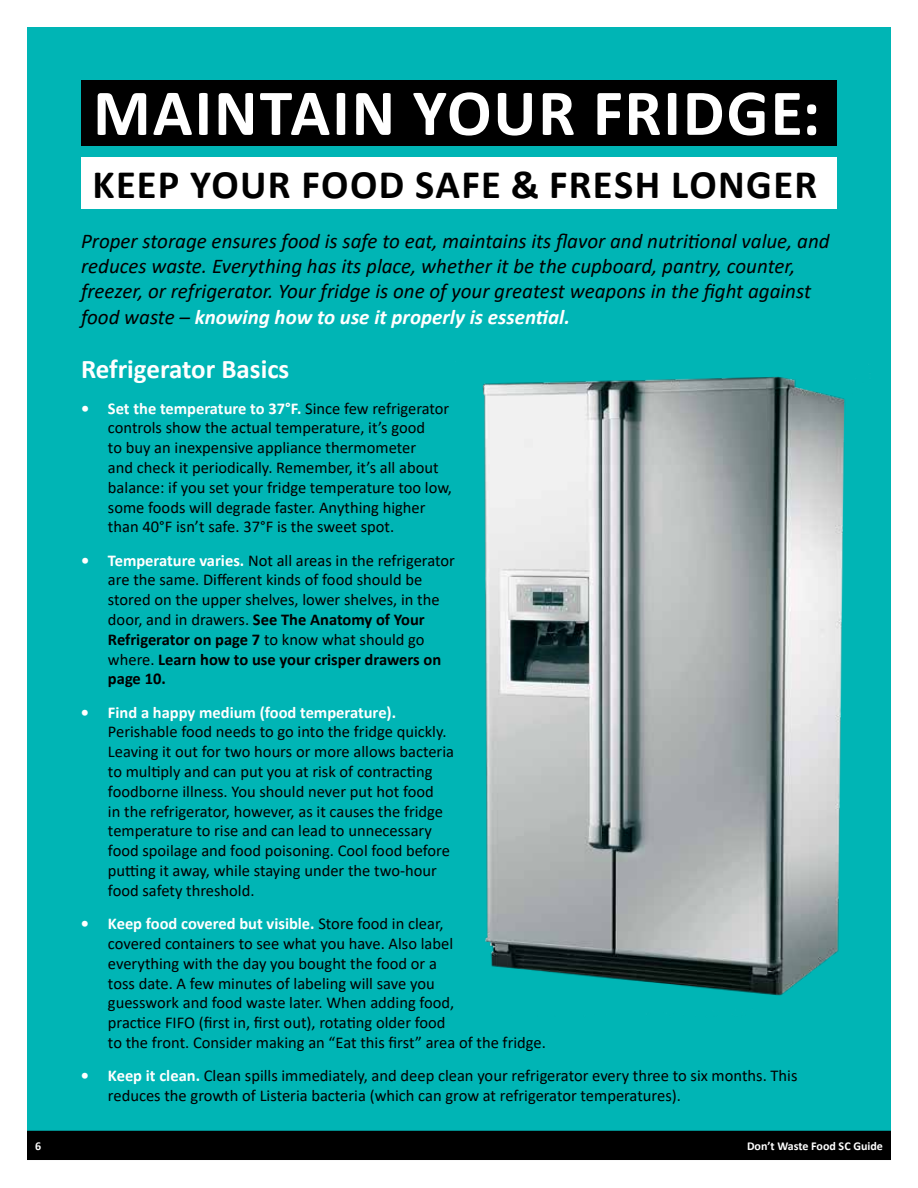
<style>
.page{position:relative;width:918px;height:1188px;background:#fff}
.page>*{position:absolute;margin:0;border:0;box-sizing:border-box;transform-origin:0 0}
.t1{font:700 66px "Calibri";letter-spacing:.03em;color:#fff}
.t2{font:700 40.5px "Calibri";letter-spacing:.03em;color:#000}
.t3{font:700 27px "Calibri";color:#fff}
.t4{font:italic 21px/25.2px "Calibri";color:#000}
.t5{font:16.5px/19.8px "Calibri";color:#000}
.t6{font:700 16.5px "Calibri";color:#fff}
.t7{font:700 12px "Calibri";color:#fff}
.s1{font-weight:700;color:#fff}
.s2{font-weight:700}
</style>
<div class="page">
<div style="left:27px;top:27px;width:864px;height:1132px;background:#00b5b5"></div>
<img style="left:482px;top:376px;width:363px;height:620px">
<div style="left:27px;top:1131px;width:864px;height:29px;background:#000"></div>
<div style="left:81px;top:80px;width:756px;height:66px;background:#000"></div>
<div style="left:81px;top:157px;width:756px;height:52px;background:#fff"></div>
<h1 class="t1" style="left:93px;top:66px;width:729px">MAINTAIN YOUR FRIDGE:</h1>
<h2 class="t2" style="left:93px;top:156px;width:726px">KEEP YOUR FOOD SAFE &amp; FRESH LONGER</h2>
<p class="t4" style="left:81px;top:227px;width:750px">Proper storage ensures food is safe to eat, maintains its flavor and nutritional value, and reduces waste. Everything has its place, whether it be the cupboard, pantry, counter, freezer, or refrigerator. Your fridge is one of your greatest weapons in the fight against food waste – <span class="s1">knowing how to use it properly is essential.</span></p>
<h3 class="t3" style="left:81px;top:349px;width:210px">Refrigerator Basics</h3>
<p class="t5" style="left:108px;top:398px;width:345px;text-indent:-27px"><span class="s1">• Set the temperature to 37°F.</span> Since few refrigerator controls show the actual temperature, it’s good<br>to buy an inexpensive appliance thermometer<br>and check it periodically. Remember, it’s all about balance: if you set your fridge temperature too low, some foods will degrade faster. Anything higher than 40°F isn’t safe. 37°F is the sweet spot.</p>
<p class="t5" style="left:108px;top:550px;width:348px;text-indent:-27px"><span class="s1">• Temperature varies.</span> Not all areas in the refrigerator are the same. Different kinds of food should be stored on the upper shelves, lower shelves, in the door, and in drawers. <span class="s2">See The Anatomy of Your Refrigerator on page 7</span> to know what should go where. <span class="s2">Learn how to use your crisper drawers on page 10.</span></p>
<p class="t6" style="left:81px;top:701px;width:317px">• Find a happy medium (food temperature).</p>
<p class="t5" style="left:108px;top:722px;width:348px">Perishable food needs to go into the fridge quickly.<br>Leaving it out for two hours or more allows bacteria to multiply and can put you at risk of contracting foodborne illness. You should never put hot food<br>in the refrigerator, however, as it causes the fridge temperature to rise and can lead to unnecessary food spoilage and food poisoning. Cool food before putting it away, while staying under the two-hour food safety threshold.</p>
<p class="t5" style="left:108px;top:913px;width:439px;text-indent:-27px"><span class="s1">• Keep food covered but visible.</span> Store food in clear,<br>covered containers to see what you have. Also label<br>everything with the day you bought the food or a<br>toss date. A few minutes of labeling will save you<br>guesswork and food waste later. When adding food,<br>practice FIFO (first in, first out), rotating older food<br>to the front. Consider making an “Eat this first” area of the fridge.</p>
<p class="t5" style="left:108px;top:1066px;width:691px;text-indent:-27px"><span class="s1">• Keep it clean.</span> Clean spills immediately, and deep clean your refrigerator every three to six months. This reduces the growth of Listeria bacteria (which can grow at refrigerator temperatures).</p>
<p class="t7" style="left:35px;top:1137px;width:8px">6</p>
<p class="t7" style="left:747px;top:1137px;width:137px">Don’t Waste Food SC Guide</p>
</div>
